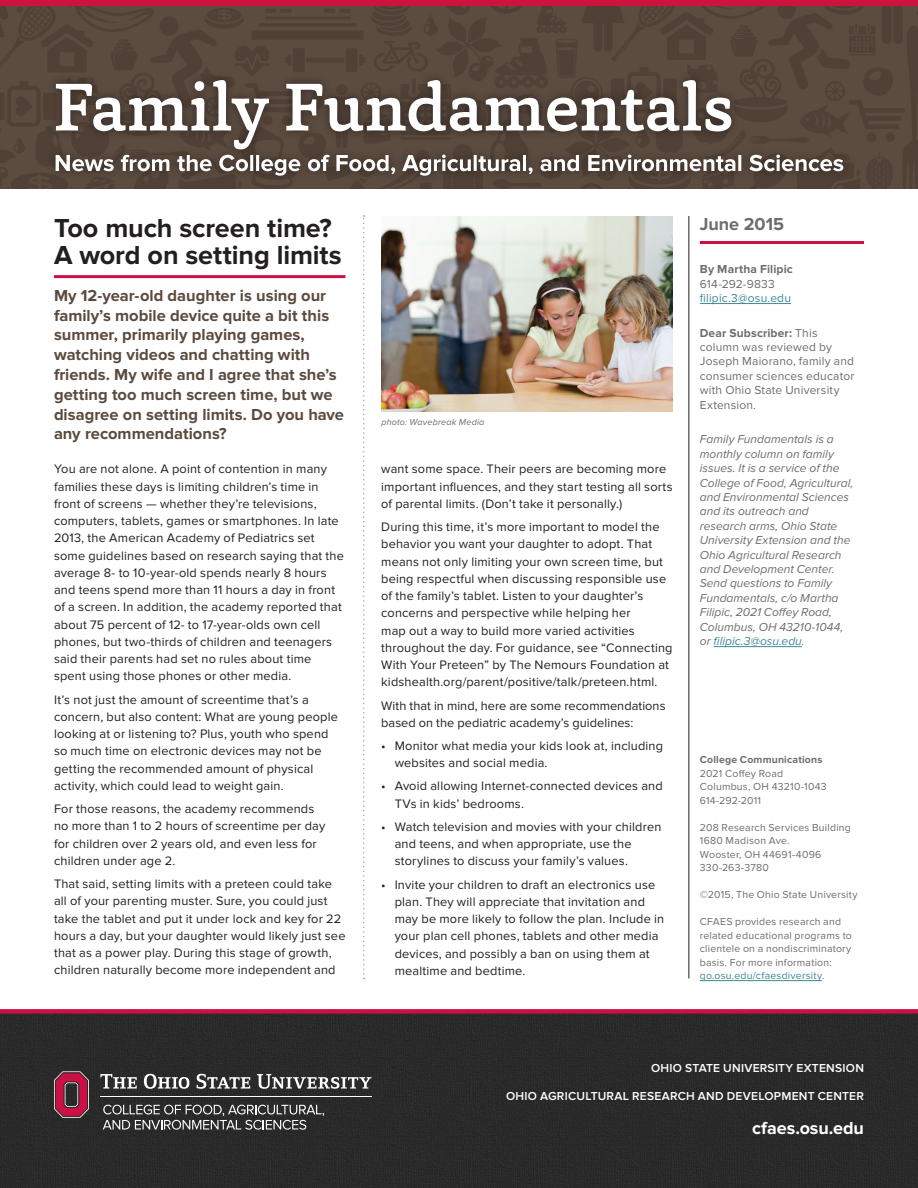
<style>
.page{position:relative;width:918px;height:1188px;background:#fff}
.page>*{position:absolute;margin:0;border:0;box-sizing:border-box;transform-origin:0 0}
.Headline{font:700 27px "Proxima Nova";letter-spacing:-.005em;color:#231f20}
.t1{font:700 18px "Proxima Nova";letter-spacing:-.005em;color:#fff}
.Date{font:700 18px "Proxima Nova";letter-spacing:-.005em;color:#6c6d70}
.Question{font:700 16.5px/19.8px "Proxima Nova";color:#5b4a3e}
.body_-_no_indent{font:12.75px/17.2px "Proxima Nova";letter-spacing:.015em;color:#231f20}
.Sidebar_text_1{font:italic 12px/14.4px "Proxima Nova";color:#6c6d70}
.Sidebar_text_1-2{font:12px/14.4px "Proxima Nova";letter-spacing:.015em;color:#6c6d70}
.t2{font:600 12px "Proxima Nova";letter-spacing:.02em;color:#fff}
.Sidebar_text_1-3{font:12px/14.4px "Proxima Nova";letter-spacing:.015em;color:#3d8996}
.Sidebar_text_2_-_sma{font:10.5px/13.5px "Proxima Nova";letter-spacing:.02em;color:#6c6d70}
.Sidebar_text_2_-_sma-2{font:700 10.5px "Proxima Nova";letter-spacing:.015em;color:#6c6d70}
.photo_credit{font:italic 9px "Proxima Nova";letter-spacing:.02em;color:#6c6d70}
.s1{font-weight:700;color:#6c6d70}
.s2{color:#6c6d70}
.s3{font-weight:700}
.s4{color:#3d8996}
</style>
<div class="page">
<img style="left:0;top:6px;width:918px;height:183px">
<div style="left:0;top:0;width:918px;height:6px;background:#cd123d"></div>
<div style="left:47px;top:71px;width:694px;height:88px;background:#5b4a3e"></div>
<svg style="left:56px;top:80px;width:675px;height:65px"></svg>
<div style="left:46px;top:145px;width:807px;height:40px;background:#59483d"></div>
<svg style="left:56px;top:155px;width:787px;height:21px"></svg>
<hr style="left:700px;top:303px;width:91px;height:1px;background:#3d8996">
<hr style="left:714px;top:646px;width:88px;height:1px;background:#3d8996">
<hr style="left:700px;top:241px;width:164px;height:3px;background:#cd1044">
<hr style="left:54px;top:275px;width:292px;height:3px;background:#cd1044">
<hr style="left:700px;top:980px;width:122px;height:1px;background:#3d8996">
<img style="left:381px;top:216px;width:292px;height:196px">
<div style="left:0;top:1014px;width:918px;height:174px;background:#2a292a"></div>
<svg style="left:103px;top:1105px;width:221px;height:25px;background:#5a5a5b"></svg>
<svg style="left:54px;top:1071px;width:35px;height:47px;background:#8f324c"></svg>
<hr style="left:100px;top:1096px;width:272px;height:1px;background:#fff">
<svg style="left:100px;top:1074px;width:37px;height:15px"></svg>
<svg style="left:144px;top:1074px;width:45px;height:15px"></svg>
<svg style="left:197px;top:1074px;width:53px;height:15px"></svg>
<svg style="left:257px;top:1074px;width:115px;height:15px"></svg>
<div style="left:0;top:1009px;width:918px;height:5px;background:#cd1044"></div>
<hr style="left:688px;top:216px;width:1px;height:762px;background:#231f20">
<svg style="left:363px;top:215px;width:2px;height:764px"></svg>
<p class="Headline" style="left:54px;top:213px;width:279px">Too much screen time?</p>
<p class="Date" style="left:700px;top:214px;width:86px">June 2015</p>
<p class="Headline" style="left:54px;top:240px;width:289px">A word on setting limits</p>
<p class="Question" style="left:54px;top:286px;width:292px">My 12-year-old daughter is using our family’s mobile device quite a bit this summer, primarily playing games, watching videos and chatting with friends. My wife and I agree that she’s getting too much screen time, but we disagree on setting limits. Do you have any recommendations?</p>
<p class="body_-_no_indent" style="left:54px;top:461px;width:292px">You are not alone. A point of contention in many families these days is limiting children’s time in front of screens — whether they’re televisions, computers, tablets, games or smartphones. In late 2013, the American Academy of Pediatrics set some guidelines based on research saying that the average 8- to 10-year-old spends nearly 8 hours and teens spend more than 11 hours a day in front of a screen. In addition, the academy reported that about 75 percent of 12- to 17-year-olds own cell phones, but two-thirds of children and teenagers said their parents had set no rules about time spent using those phones or other media.</p>
<p class="body_-_no_indent" style="left:54px;top:691px;width:286px">It’s not just the amount of screentime that’s a concern, but also content: What are young people looking at or listening to? Plus, youth who spend so much time on electronic devices may not be getting the recommended amount of physical activity, which could lead to weight gain.</p>
<p class="body_-_no_indent" style="left:54px;top:800px;width:273px">For those reasons, the academy recommends no more than 1 to 2 hours of screentime per day for children over 2 years old, and even less for children under age 2.</p>
<p class="body_-_no_indent" style="left:54px;top:875px;width:293px">That said, setting limits with a preteen could take all of your parenting muster. Sure, you could just take the tablet and put it under lock and key for 22 hours a day, but your daughter would likely just see that as a power play. During this stage of growth, children naturally become more independent and</p>
<p class="Sidebar_text_1-3" style="left:700px;top:262px;width:94px"><span class="s1">By Martha Filipic<br></span><span class="s2">614-292-9833 </span>filipic.3@osu.edu</p>
<p class="Sidebar_text_1-2" style="left:700px;top:326px;width:156px"><span class="s3">Dear Subscriber:</span> This column was reviewed by<br>Joseph Maiorano, family and consumer sciences educator with Ohio State University<br>Extension.</p>
<p class="Sidebar_text_1" style="left:700px;top:433px;width:155px">Family Fundamentals is a monthly column on family issues. It is a service of the<br>College of Food, Agricultural, and Environmental Sciences and its outreach and research arms, Ohio State<br>University Extension and the<br>Ohio Agricultural Research and Development Center.<br>Send questions to Family<br>Fundamentals, c/o Martha<br>Filipic, 2021 Coffey Road,<br>Columbus, OH 43210-1044, or <span class="s4">filipic.3@osu.edu</span>.</p>
<p class="photo_credit" style="left:381px;top:417px;width:105px">photo: Wavebreak Media</p>
<p class="body_-_no_indent" style="left:381px;top:461px;width:293px">want some space. Their peers are becoming more important influences, and they start testing all sorts of parental limits. (Don’t take it personally.)</p>
<p class="body_-_no_indent" style="left:381px;top:518px;width:293px">During this time, it’s more important to model the behavior you want your daughter to adopt. That means not only limiting your own screen time, but being respectful when discussing responsible use of the family’s tablet. Listen to your daughter’s concerns and perspective while helping her<br>map out a way to build more varied activities throughout the day. For guidance, see “Connecting With Your Preteen” by The Nemours Foundation at kidshealth.org/parent/positive/talk/preteen.html.</p>
<p class="body_-_no_indent" style="left:381px;top:697px;width:286px">With that in mind, here are some recommendations based on the pediatric academy’s guidelines:</p>
<p class="body_-_no_indent" style="left:395px;top:737px;width:270px;text-indent:-14px">• Monitor what media your kids look at, including websites and social media.</p>
<p class="body_-_no_indent" style="left:395px;top:778px;width:270px;text-indent:-14px">• Avoid allowing Internet-connected devices and<br>TVs in kids’ bedrooms.</p>
<p class="body_-_no_indent" style="left:395px;top:818px;width:268px;text-indent:-14px">• Watch television and movies with your children and teens, and when appropriate, use the storylines to discuss your family’s values.</p>
<p class="body_-_no_indent" style="left:395px;top:876px;width:271px;text-indent:-14px">• Invite your children to draft an electronics use plan. They will appreciate that invitation and may be more likely to follow the plan. Include in your plan cell phones, tablets and other media devices, and possibly a ban on using them at mealtime and bedtime.</p>
<p class="Sidebar_text_2_-_sma-2" style="left:700px;top:754px;width:124px">College Communications</p>
<p class="Sidebar_text_2_-_sma" style="left:700px;top:767px;width:85px">2021 Coffey Road</p>
<p class="Sidebar_text_2_-_sma" style="left:700px;top:780px;width:128px">Columbus, OH 43210-1043</p>
<p class="Sidebar_text_2_-_sma" style="left:700px;top:794px;width:63px">614-292-2011</p>
<p class="Sidebar_text_2_-_sma" style="left:700px;top:821px;width:153px">208 Research Services Building</p>
<p class="Sidebar_text_2_-_sma" style="left:700px;top:834px;width:91px">1680 Madison Ave.</p>
<p class="Sidebar_text_2_-_sma" style="left:700px;top:848px;width:123px">Wooster, OH 44691-4096</p>
<p class="Sidebar_text_2_-_sma" style="left:700px;top:861px;width:71px">330-263-3780</p>
<p class="Sidebar_text_2_-_sma" style="left:700px;top:888px;width:159px">©2015, The Ohio State University</p>
<p class="Sidebar_text_2_-_sma" style="left:700px;top:915px;width:154px">CFAES provides research and related educational programs to clientele on a nondiscriminatory basis. For more information: <span class="s4">go.osu.edu/cfaesdiversity</span>.</p>
<p class="t2" style="left:651px;top:1061px;width:214px">OHIO STATE UNIVERSITY EXTENSION</p>
<p class="t2" style="left:506px;top:1090px;width:359px">OHIO AGRICULTURAL RESEARCH AND DEVELOPMENT CENTER</p>
<p class="t1" style="left:752px;top:1118px;width:113px">cfaes.osu.edu</p>
</div>
